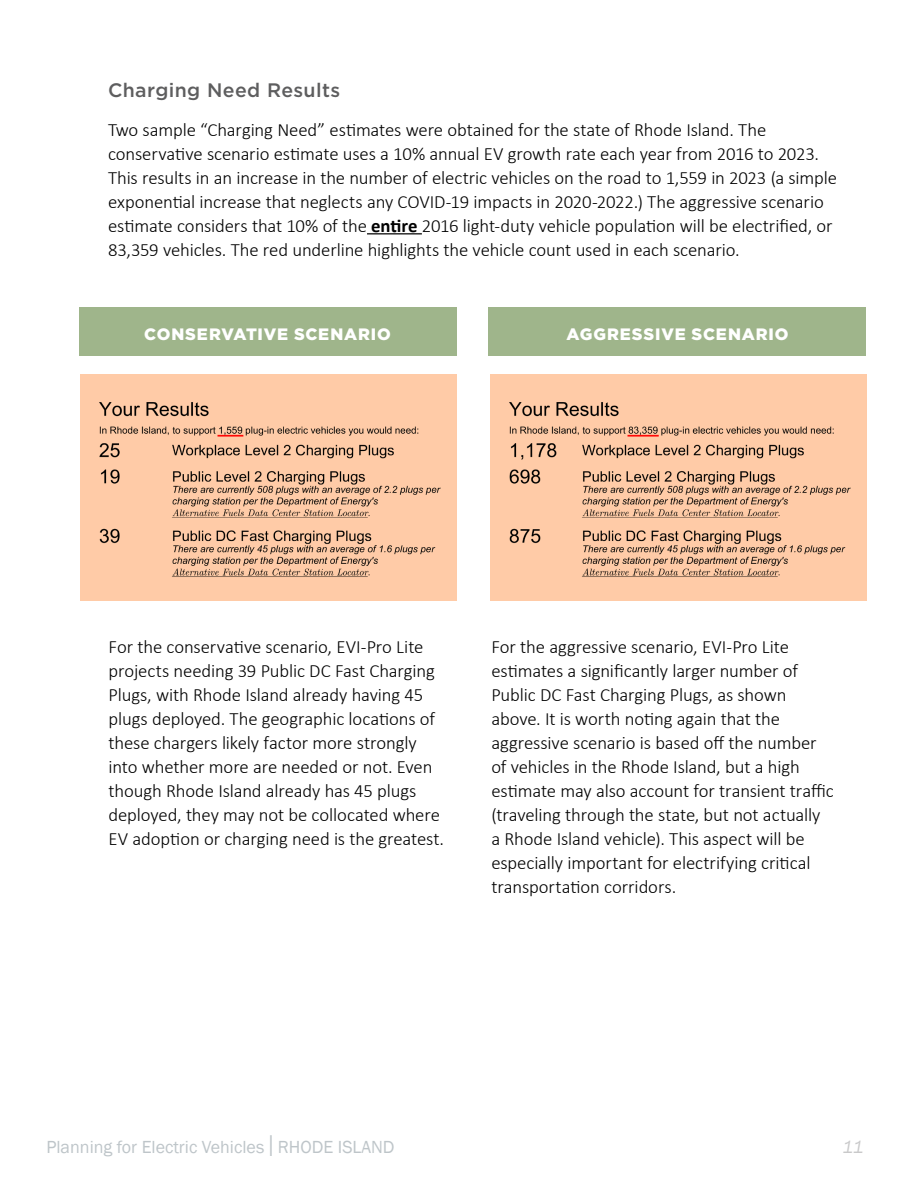
<style>
.page{position:relative;width:918px;height:1188px;background:#fff}
.page>*{position:absolute;margin:0;border:0;box-sizing:border-box;transform-origin:0 0}
.t1{font:500 19.5px "Gotham";letter-spacing:.02em;color:#5e5e5f}
.t2{font:300 18.75px/24px "Calibri";letter-spacing:-.01em;color:#000}
.t3{font:18px "Franklin Gothic";color:#bec5c9}
.t4{font:italic 18px "Franklin Gothic";color:#c9c9ca}
.t5{font:900 16.5px "Gotham";letter-spacing:.05em;color:#fff}
.s1{font-weight:700}
.s2{font-size:30.9px}
</style>
<div class="page">
<div style="left:79px;top:308px;width:378px;height:48px;background:#9fb58b"></div>
<div style="left:488px;top:308px;width:378px;height:48px;background:#9fb58b"></div>
<div style="left:490px;top:374px;width:376px;height:227px;background:#ffcba7"></div>
<img style="left:509px;top:402px;width:342px;height:175px">
<div style="left:80px;top:374px;width:377px;height:227px;background:#ffcba7"></div>
<img style="left:99px;top:402px;width:342px;height:175px">
<hr style="left:367px;top:233px;width:55px;height:1px;background:#000">
<p class="t1" style="left:108px;top:77px;width:234px">Charging Need Results</p>
<p class="t2" style="left:108px;top:117px;width:730px">Two sample “Charging Need” estimates were obtained for the state of Rhode Island. The conservative scenario estimate uses a 10% annual EV growth rate each year from 2016 to 2023.<br>This results in an increase in the number of electric vehicles on the road to 1,559 in 2023 (a simple exponential increase that neglects any COVID-19 impacts in 2020-2022.) The aggressive scenario estimate considers that 10% of the <span class="s1">entire</span> 2016 light-duty vehicle population will be electrified, or 83,359 vehicles. The red underline highlights the vehicle count used in each scenario.</p>
<p class="t5" style="left:144px;top:324px;width:248px">CONSERVATIVE SCENARIO</p>
<p class="t5" style="left:567px;top:324px;width:223px">AGGRESSIVE SCENARIO</p>
<p class="t2" style="left:109px;top:634px;width:337px">For the conservative scenario, EVI-Pro Lite projects needing 39 Public DC Fast Charging Plugs, with Rhode Island already having 45 plugs deployed. The geographic locations of these chargers likely factor more strongly into whether more are needed or not. Even though Rhode Island already has 45 plugs deployed, they may not be collocated where EV adoption or charging need is the greatest.</p>
<p class="t2" style="left:491px;top:634px;width:344px">For the aggressive scenario, EVI-Pro Lite estimates a significantly larger number of Public DC Fast Charging Plugs, as shown above. It is worth noting again that the aggressive scenario is based off the number of vehicles in the Rhode Island, but a high estimate may also account for transient traffic (traveling through the state, but not actually a Rhode Island vehicle). This aspect will be especially important for electrifying critical transportation corridors.</p>
<p class="t3" style="left:46px;top:1136px;width:350px">Planning for Electric Vehicles <span class="s2">I</span> RHODE ISLAND</p>
<p class="t4" style="left:842px;top:1136px;width:22px">11</p>
</div>
